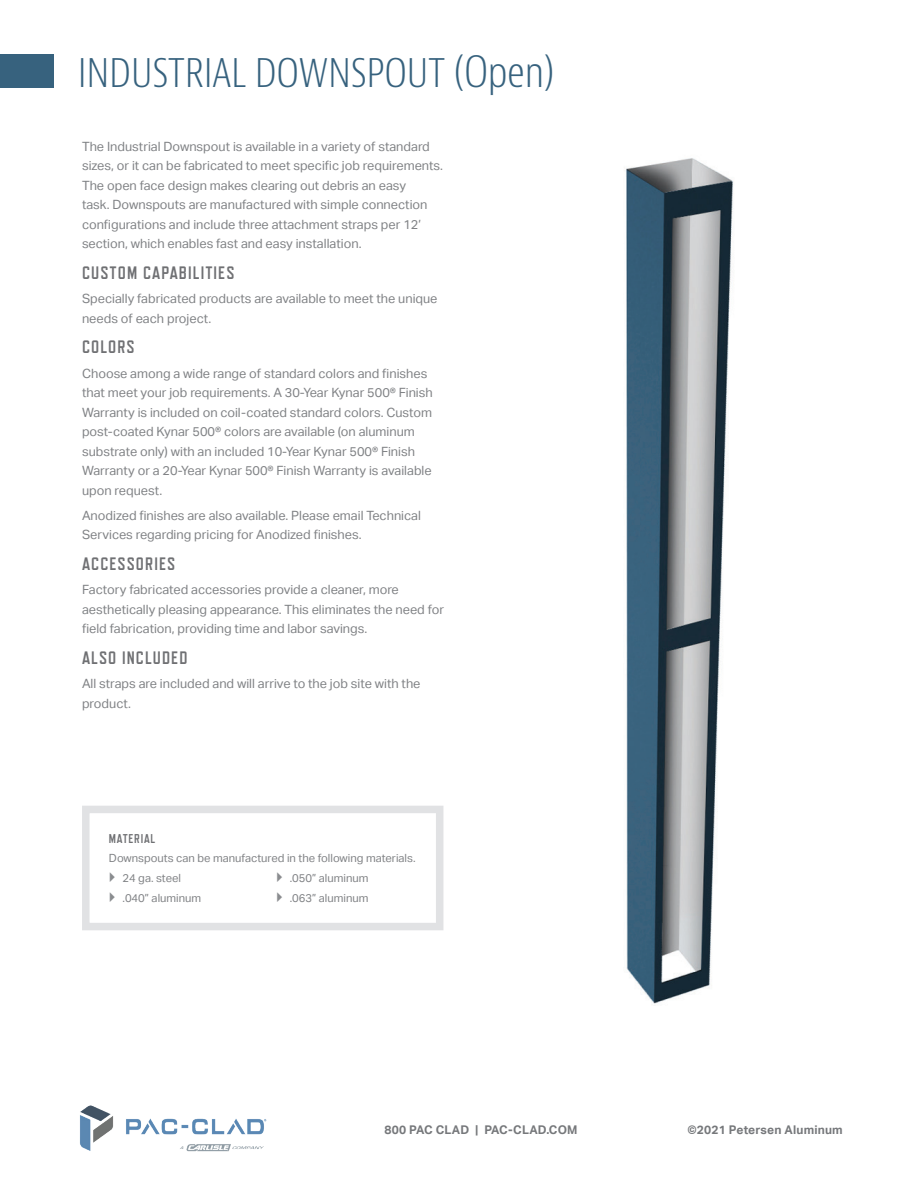
<style>
.page{position:relative;width:918px;height:1188px;background:#fff}
.page>*{position:absolute;margin:0;border:0;box-sizing:border-box;transform-origin:0 0}
.t1{font:300 condensed 42px "Bernino Sans";letter-spacing:-.01em;color:#37627e}
.t2{font:700 18px "Refrigerator Deluxe";letter-spacing:.06em;color:#6f7073}
.t3{font:12.75px/19.5px "Aktiv Grotesk";color:#808285}
.t4{font:700 12.75px "Refrigerator Deluxe";letter-spacing:.06em;color:#6f7073}
.t5{font:700 12px "Aktiv Grotesk";letter-spacing:.015em;color:#76787b}
.t6{font:11.25px/20.4px "Aktiv Grotesk";color:#808285}
</style>
<div class="page">
<img style="left:626px;top:158px;width:108px;height:846px">
<div style="left:82px;top:806px;width:361px;height:124px;border:8px solid #e1e2e4"></div>
<img style="left:80px;top:1105px;width:187px;height:47px">
<div style="left:0;top:54px;width:54px;height:34px;background:#37627e"></div>
<h1 class="t1" style="left:78px;top:46px;width:478px">INDUSTRIAL DOWNSPOUT (Open)</h1>
<p class="t3" style="left:82px;top:137px;width:363px">The Industrial Downspout is available in a variety of standard sizes, or it can be fabricated to meet specific job requirements.<br>The open face design makes clearing out debris an easy<br>task. Downspouts are manufactured with simple connection configurations and include three attachment straps per 12’ section, which enables fast and easy installation.</p>
<h2 class="t2" style="left:82px;top:262px;width:154px">CUSTOM CAPABILITIES</h2>
<p class="t3" style="left:82px;top:289px;width:357px">Specially fabricated products are available to meet the unique needs of each project.</p>
<h2 class="t2" style="left:82px;top:336px;width:54px">COLORS</h2>
<p class="t3" style="left:82px;top:364px;width:352px">Choose among a wide range of standard colors and finishes that meet your job requirements. A 30-Year Kynar 500® Finish Warranty is included on coil-coated standard colors. Custom post-coated Kynar 500® colors are available (on aluminum substrate only) with an included 10-Year Kynar 500® Finish Warranty or a 20-Year Kynar 500® Finish Warranty is available upon request.</p>
<p class="t3" style="left:82px;top:506px;width:340px">Anodized finishes are also available. Please email Technical<br>Services regarding pricing for Anodized finishes.</p>
<h2 class="t2" style="left:82px;top:553px;width:95px">ACCESSORIES</h2>
<p class="t3" style="left:82px;top:580px;width:364px">Factory fabricated accessories provide a cleaner, more aesthetically pleasing appearance. This eliminates the need for field fabrication, providing time and labor savings.</p>
<h2 class="t2" style="left:82px;top:647px;width:107px">ALSO INCLUDED</h2>
<p class="t3" style="left:82px;top:674px;width:340px">All straps are included and will arrive to the job site with the product.</p>
<p class="t4" style="left:109px;top:832px;width:48px">MATERIAL</p>
<p class="t6" style="left:122px;top:848px;width:295px;text-indent:-14px">Downspouts can be manufactured in the following materials.<br>24 ga. steel<br>.040” aluminum</p>
<p class="t6" style="left:290px;top:868px;width:80px">.050” aluminum .063” aluminum</p>
<p class="t5" style="left:385px;top:1123px;width:195px">800 PAC CLAD | PAC-CLAD.COM</p>
<p class="t5" style="left:687px;top:1123px;width:157px">©2021 Petersen Aluminum</p>
</div>
